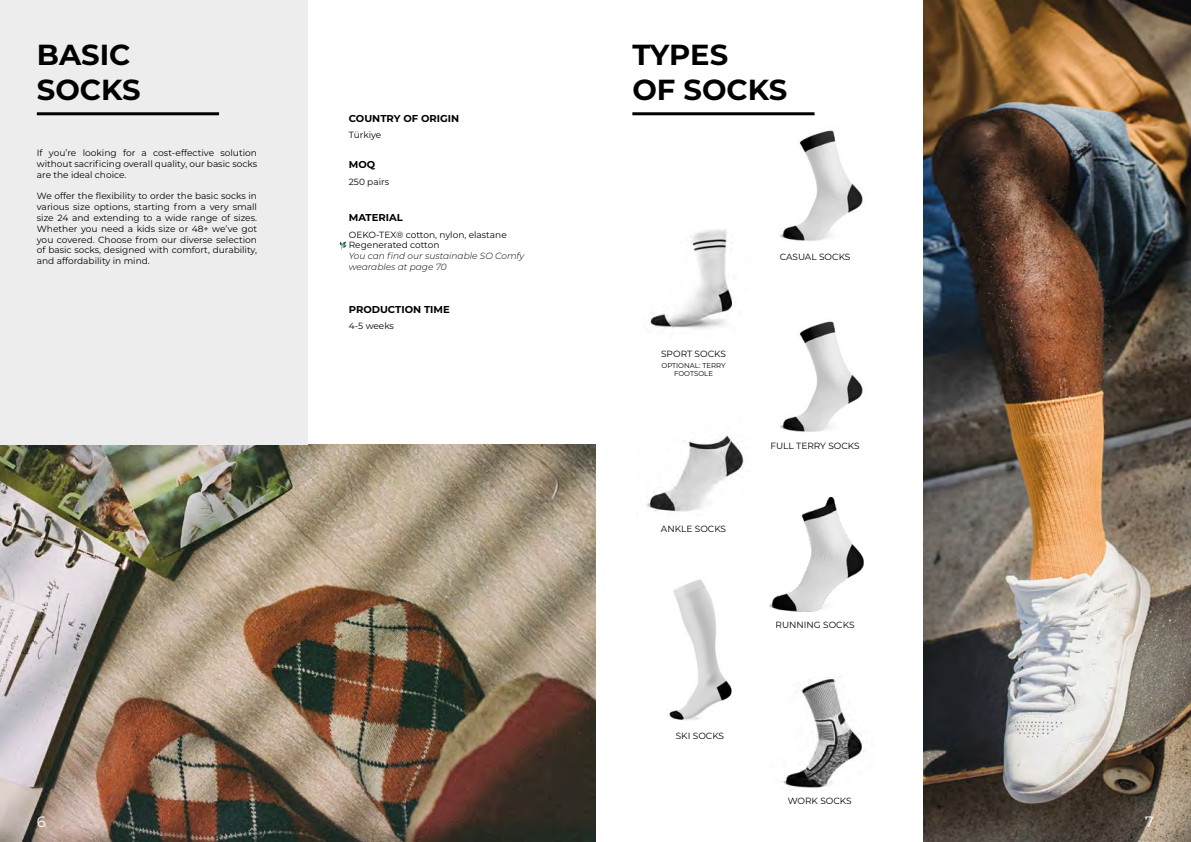
<style>
.page{position:relative;width:1191px;height:842px;background:#fff}
.page>*{position:absolute;margin:0;border:0;box-sizing:border-box;transform-origin:0 0}
.t1{font:700 29px/34.8px "Montserrat";color:#000}
.t2{font:15px "Montserrat";color:#fff}
.t3{font:700 10px "Montserrat";color:#000}
.t4{font:9px/10.8px "Montserrat";color:#000;text-align:justify}
.t5{font:italic 300 9px/10.8px "Montserrat";color:#000}
.t6{font:7px/8.4px "Montserrat";color:#000;text-align:center}
</style>
<div class="page">
<img style="left:923px;top:0;width:268px;height:842px">
<hr style="left:632px;top:112px;width:182px;height:3px;background:#000">
<img style="left:780px;top:130px;width:83px;height:111px">
<img style="left:650px;top:229px;width:83px;height:100px">
<img style="left:780px;top:321px;width:83px;height:111px">
<img style="left:782px;top:678px;width:83px;height:110px">
<img style="left:646px;top:435px;width:98px;height:77px">
<img style="left:769px;top:497px;width:95px;height:115px">
<img style="left:669px;top:579px;width:63px;height:141px">
<img style="left:0;top:444px;width:595px;height:398px">
<div style="left:0;top:0;width:307px;height:444px;background:#ededed"></div>
<hr style="left:37px;top:112px;width:182px;height:3px;background:#000">
<svg style="left:340px;top:242px;width:7px;height:8px"></svg>
<h1 class="t1" style="left:37px;top:36px;width:105px">BASIC<br>SOCKS</h1>
<p class="t4" style="left:37px;top:147px;width:222px">If you’re looking for a cost-effective solution without sacrificing overall quality, our basic socks are the ideal choice.</p>
<p class="t4" style="left:37px;top:190px;width:222px">We offer the flexibility to order the basic socks in various size options, starting from a very small size 24 and extending to a wide range of sizes.<br>Whether you need a kids size or 48+ we’ve got you covered. Choose from our diverse selection of basic socks, designed with comfort, durability, and affordability in mind.</p>
<p class="t3" style="left:349px;top:111px;width:112px">COUNTRY OF ORIGIN</p>
<p class="t4" style="left:349px;top:130px;width:34px">Türkiye</p>
<p class="t3" style="left:349px;top:157px;width:28px">MOQ</p>
<p class="t4" style="left:349px;top:176px;width:42px">250 pairs</p>
<p class="t3" style="left:349px;top:210px;width:56px">MATERIAL</p>
<p class="t4" style="left:349px;top:229px;width:159px">OEKO-TEX® cotton, nylon, elastane<br>Regenerated cotton</p>
<p class="t5" style="left:349px;top:250px;width:177px">You can find our sustainable SO Comfy wearables at page 70</p>
<p class="t3" style="left:349px;top:302px;width:102px">PRODUCTION TIME</p>
<p class="t4" style="left:349px;top:321px;width:47px">4-5 weeks</p>
<h2 class="t2" style="left:37px;top:812px;width:11px">6</h2>
<h1 class="t1" style="left:632px;top:36px;width:156px">TYPES<br>OF SOCKS</h1>
<p class="t4" style="left:661px;top:348px;width:66px">SPORT SOCKS</p>
<p class="t6" style="left:661px;top:361px;width:66px">OPTIONAL: TERRY<br>FOOTSOLE</p>
<p class="t4" style="left:661px;top:523px;width:67px">ANKLE SOCKS</p>
<p class="t4" style="left:676px;top:730px;width:50px">SKI SOCKS</p>
<p class="t4" style="left:779px;top:251px;width:72px">CASUAL SOCKS</p>
<p class="t4" style="left:770px;top:440px;width:91px">FULL TERRY SOCKS</p>
<p class="t4" style="left:775px;top:619px;width:80px">RUNNING SOCKS</p>
<p class="t4" style="left:787px;top:795px;width:65px">WORK SOCKS</p>
<h2 class="t2" style="left:1145px;top:812px;width:10px">7</h2>
</div>
